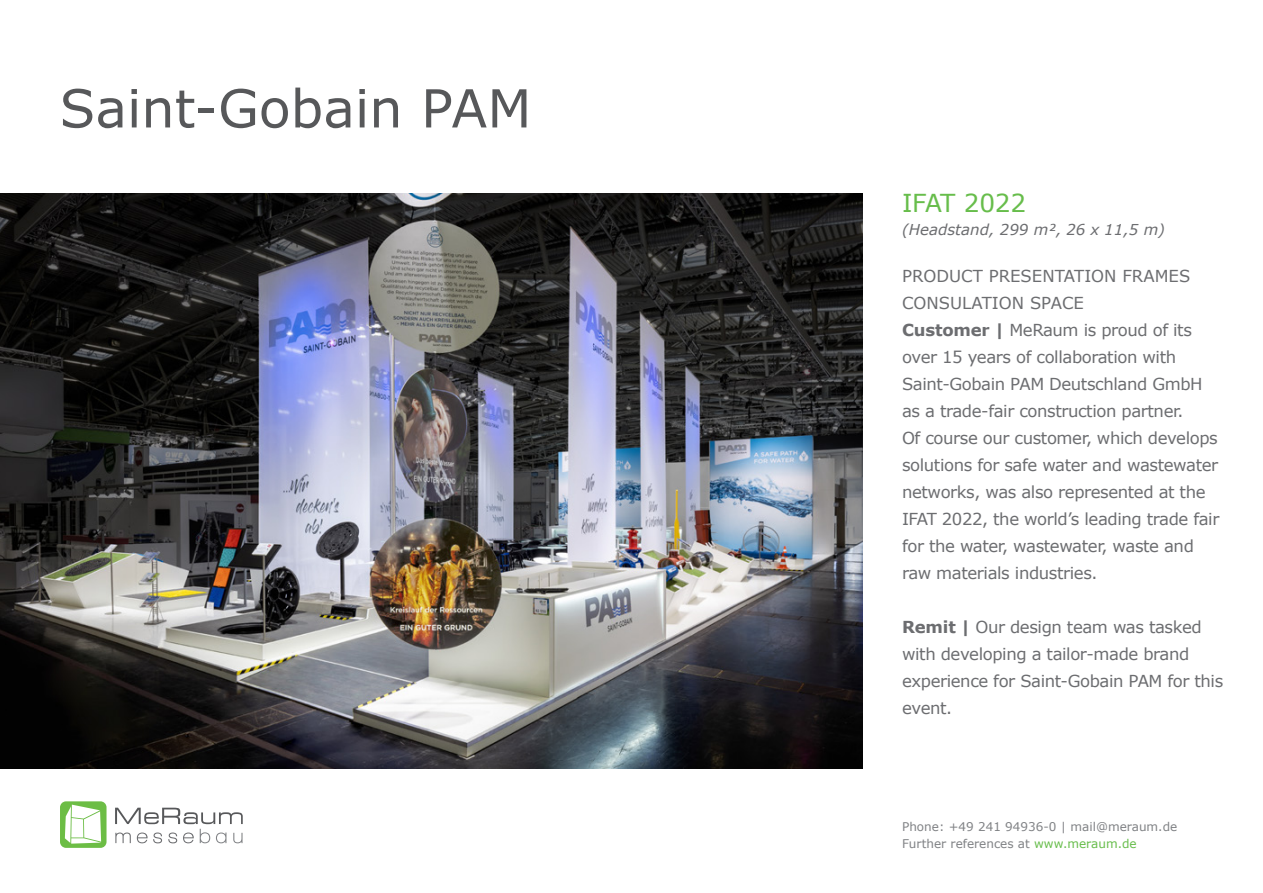
<style>
.page{position:relative;width:1263px;height:893px;background:#fff}
.page>*{position:absolute;margin:0;border:0;box-sizing:border-box;transform-origin:0 0}
.t1{font:52.5px "Verdana";color:#57585a}
.t2{font:24.75px "Verdana";letter-spacing:-.01em;color:#67bd4b}
.t3{font:16.5px/27px "Verdana";letter-spacing:-.025em;color:#6c6d70}
.t4{font:italic 15px "Verdana";color:#6c6d70}
.t5{font:12px/17.4px "Verdana";color:#808285}
.s1{font-weight:700}
.s2{color:#67bd4b}
</style>
<div class="page">
<div style="left:60px;top:801px;width:47px;height:47px;background:#6cbd45;border-radius:6px"></div>
<svg style="left:115px;top:808px;width:128px;height:35px"></svg>
<svg style="left:65px;top:805px;width:36px;height:39px"></svg>
<img style="left:0;top:193px;width:862px;height:575px">
<h1 class="t1" style="left:60px;top:72px;width:473px">Saint-Gobain PAM</h1>
<h2 class="t2" style="left:902px;top:186px;width:126px">IFAT 2022</h2>
<p class="t4" style="left:902px;top:219px;width:264px">(Headstand, 299 m², 26 x 11,5 m)</p>
<p class="t3" style="left:902px;top:263px;width:319px">PRODUCT PRESENTATION FRAMES CONSULATION SPACE<br><span class="s1">Customer |</span> MeRaum is proud of its over 15 years of collaboration with Saint-Gobain PAM Deutschland GmbH as a trade-fair construction partner.<br>Of course our customer, which develops solutions for safe water and wastewater networks, was also represented at the IFAT 2022, the world’s leading trade fair for the water, wastewater, waste and raw materials industries.</p>
<p class="t3" style="left:902px;top:614px;width:323px"><span class="s1">Remit |</span> Our design team was tasked with developing a tailor-made brand experience for Saint-Gobain PAM for this event.</p>
<p class="t5" style="left:902px;top:818px;width:277px">Phone: +49 241 94936-0 | mail@meraum.de<br>Further references at <span class="s2">www.meraum.de</span></p>
</div>
